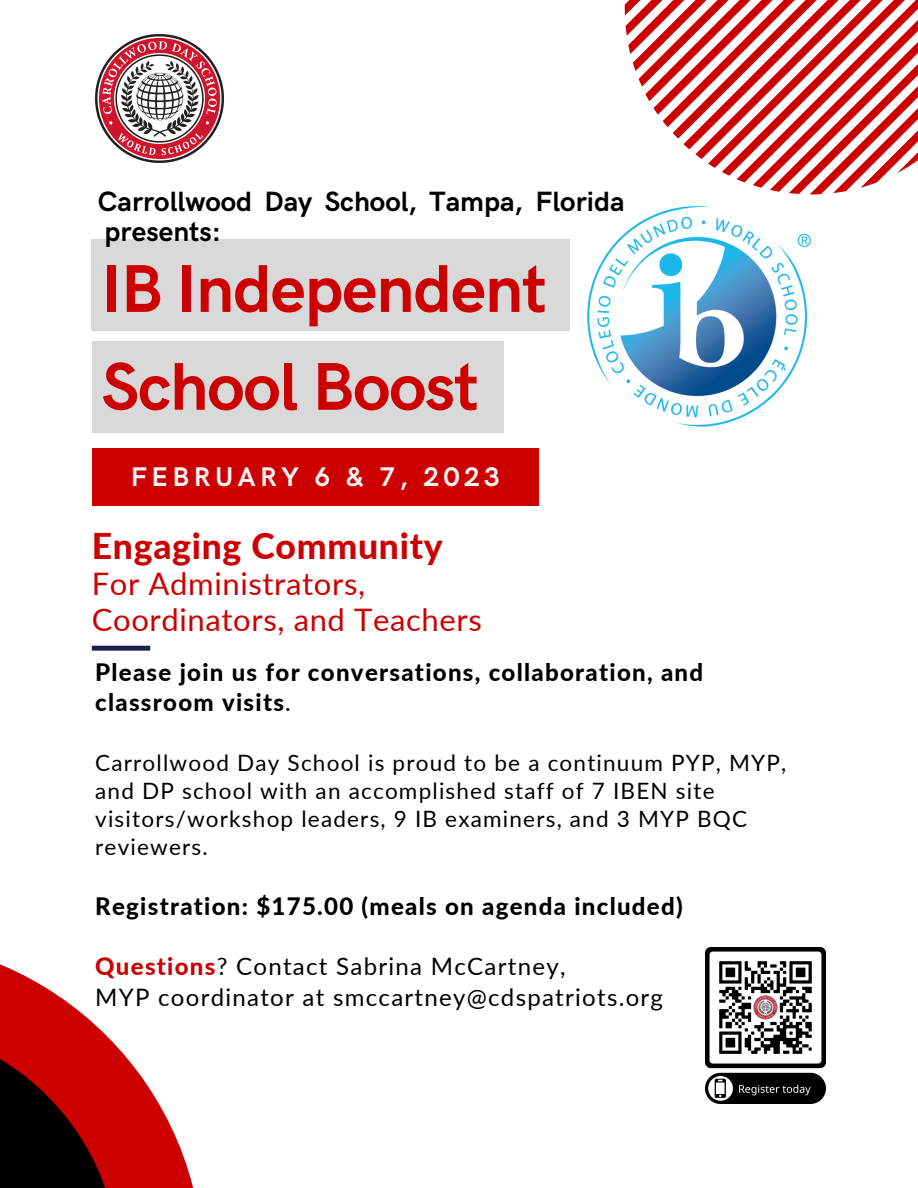
<style>
.page{position:relative;width:918px;height:1188px;background:#fff}
.page>*{position:absolute;margin:0;border:0;box-sizing:border-box;transform-origin:0 0}
.t1{font:700 67.8px/97.8px "HK Grotesk";letter-spacing:-.015em;color:#c00}
.t2{font:800 35.55px "Lato";letter-spacing:.02em;color:#c00}
.t3{font:31.05px/36px "Lato";letter-spacing:.02em;color:#c00}
.t4{font:700 28.05px/29.2px "HK Grotesk";color:#000}
.t5{font:700 27px "HK Grotesk";letter-spacing:.165em;color:#fff4f5}
.t6{font:800 24px/30.3px "Lato";letter-spacing:.055em;color:#000}
.t7{font:24px/30.3px "Lato";letter-spacing:.055em;color:#000}
.t8{font:22.5px/28.2px "Lato";letter-spacing:.055em;color:#000}
.s1{font-weight:400}
.s2{font-weight:800;color:#c00}
</style>
<div class="page">
<svg style="left:625px;top:0;width:293px;height:194px"></svg>
<div style="left:92px;top:239px;width:478px;height:91px;background:#d9d9d9"></div>
<div style="left:92px;top:341px;width:412px;height:91px;background:#d9d9d9"></div>
<svg style="left:0;top:964px;width:193px;height:224px"></svg>
<svg style="left:0;top:1024px;width:119px;height:164px;background:#750404"></svg>
<svg style="left:92px;top:646px;width:58px;height:5px"></svg>
<div style="left:92px;top:448px;width:446px;height:58px;background:#c00"></div>
<img style="left:587px;top:207px;width:223px;height:219px">
<img style="left:95px;top:34px;width:128px;height:128px">
<img style="left:706px;top:948px;width:120px;height:156px">
<p class="t4" style="left:98px;top:188px;width:528px">Carrollwood Day School, Tampa, Florida presents:</p>
<h1 class="t1" style="left:102px;top:243px;width:447px">IB Independent<br>School Boost</h1>
<p class="t5" style="left:131px;top:462px;width:371px">FEBRUARY 6 &amp; 7, 2023</p>
<h2 class="t2" style="left:92px;top:524px;width:352px">Engaging Community</h2>
<h3 class="t3" style="left:92px;top:565px;width:392px">For Administrators,<br>Coordinators, and Teachers</h3>
<p class="t6" style="left:95px;top:656px;width:610px">Please join us for conversations, collaboration, and classroom visits<span class="s1">.</span></p>
<p class="t8" style="left:95px;top:748px;width:693px">Carrollwood Day School is proud to be a continuum PYP, MYP, and DP school with an accomplished staff of 7 IBEN site visitors/workshop leaders, 9 IB examiners, and 3 MYP BQC reviewers.</p>
<p class="t6" style="left:95px;top:890px;width:589px">Registration: $175.00 (meals on agenda included)</p>
<p class="t7" style="left:95px;top:951px;width:569px"><span class="s2">Questions</span>? Contact Sabrina McCartney,<br>MYP coordinator at smccartney@cdspatriots.org</p>
</div>
